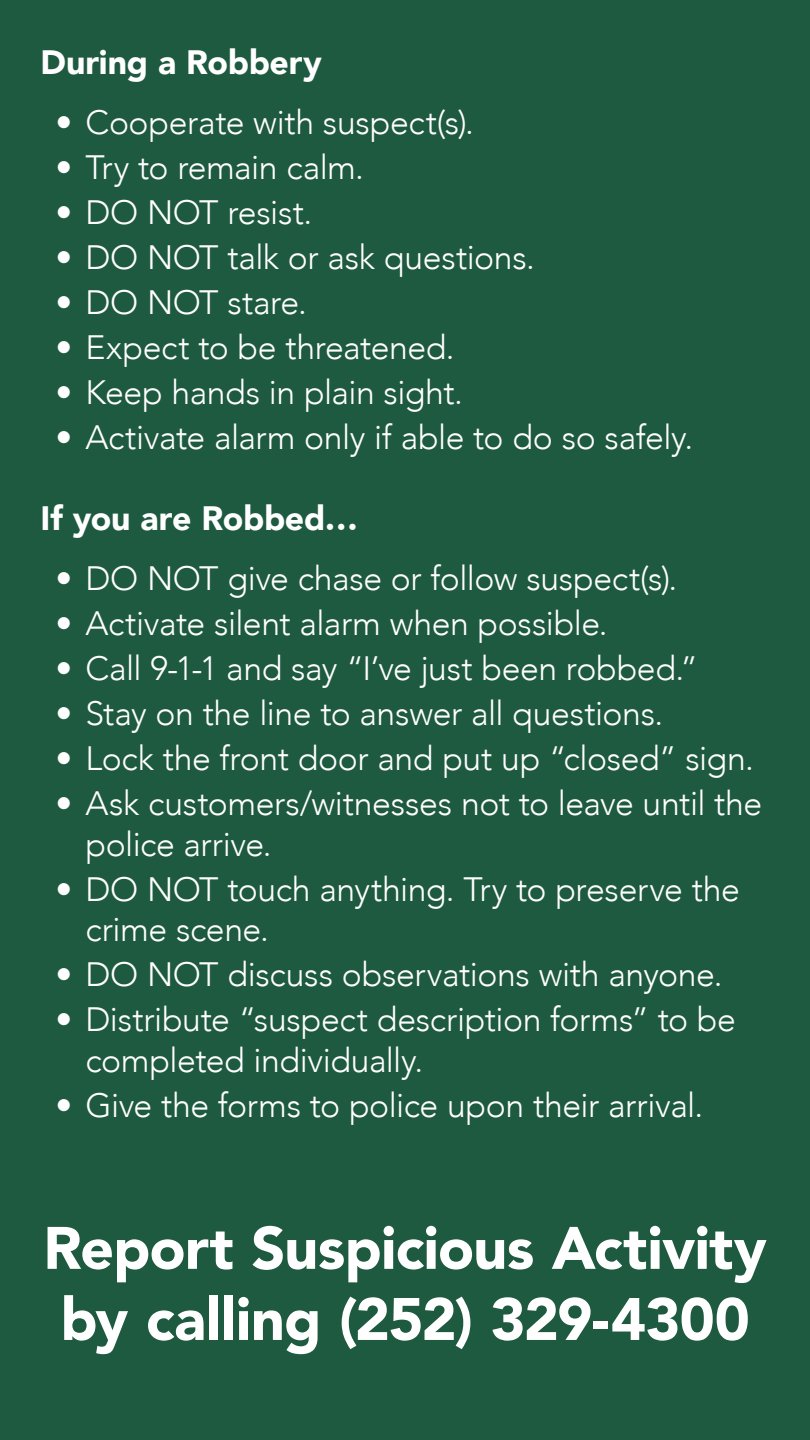
<style>
.page{position:relative;width:810px;height:1440px;background:#1e5a40}
.page>*{position:absolute;margin:0;border:0;box-sizing:border-box;transform-origin:0 0}
.t1{font:900 59.25px/71.1px "Avenir";letter-spacing:-.01em;color:#fff}
.t2{font:300 33.75px/40.5px "Avenir";letter-spacing:-.01em;color:#fff}
.t3{font:900 33.75px "Avenir";letter-spacing:-.01em;color:#fff}
</style>
<div class="page">
<p class="t3" style="left:40px;top:34px;width:283px">During a Robbery</p>
<p class="t2" style="left:56px;top:102px;width:420px">• Cooperate with suspect(s).</p>
<p class="t2" style="left:56px;top:147px;width:310px">• Try to remain calm.</p>
<p class="t2" style="left:56px;top:192px;width:258px">• DO NOT resist.</p>
<p class="t2" style="left:56px;top:237px;width:481px">• DO NOT talk or ask questions.</p>
<p class="t2" style="left:56px;top:282px;width:253px">• DO NOT stare.</p>
<p class="t2" style="left:56px;top:327px;width:401px">• Expect to be threatened.</p>
<p class="t2" style="left:56px;top:372px;width:409px">• Keep hands in plain sight.</p>
<p class="t2" style="left:56px;top:417px;width:639px">• Activate alarm only if able to do so safely.</p>
<p class="t3" style="left:40px;top:490px;width:319px">If you are Robbed…</p>
<p class="t2" style="left:56px;top:558px;width:623px">• DO NOT give chase or follow suspect(s).</p>
<p class="t2" style="left:56px;top:603px;width:554px">• Activate silent alarm when possible.</p>
<p class="t2" style="left:56px;top:648px;width:644px">• Call 9-1-1 and say “I’ve just been robbed.”</p>
<p class="t2" style="left:56px;top:693px;width:609px">• Stay on the line to answer all questions.</p>
<p class="t2" style="left:56px;top:738px;width:700px">• Lock the front door and put up “closed” sign.</p>
<p class="t2" style="left:86px;top:783px;width:678px;text-indent:-30px">• Ask customers/witnesses not to leave until the police arrive.</p>
<p class="t2" style="left:86px;top:869px;width:656px;text-indent:-30px">• DO NOT touch anything. Try to preserve the crime scene.</p>
<p class="t2" style="left:56px;top:954px;width:669px">• DO NOT discuss observations with anyone.</p>
<p class="t2" style="left:86px;top:999px;width:652px;text-indent:-30px">• Distribute “suspect description forms” to be completed individually.</p>
<p class="t2" style="left:56px;top:1085px;width:649px">• Give the forms to police upon their arrival.</p>
<p class="t1" style="left:43px;top:1211px;width:725px">Report Suspicious Activity by calling (252) 329-4300</p>
</div>
